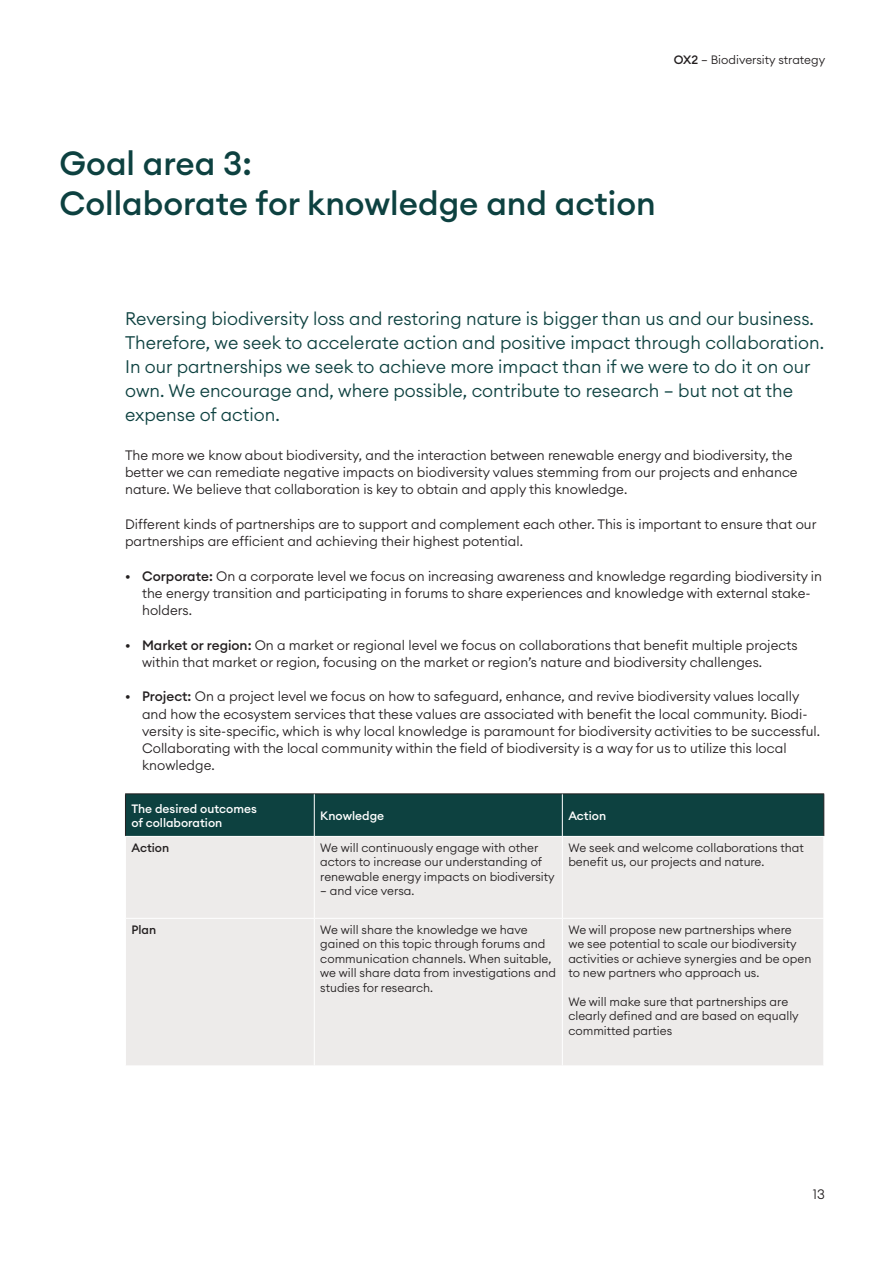
<style>
.page{position:relative;width:893px;height:1263px;background:#fff}
.page>*{position:absolute;margin:0;border:0;box-sizing:border-box;transform-origin:0 0}
.t1{font:500 33px/39.6px "Euclid Circular A";color:#0d4140}
.t2{font:300 18px/24px "Euclid Circular A";color:#0d4140}
.t3{font:300 13.5px/17.2px "Euclid Circular A";color:#231f20}
.t4{font:300 12px/14.4px "Euclid Circular A";color:#231f20}
.t5{font:500 12px/14.4px "Euclid Circular A";color:#fff}
.t6{font:500 12px "Euclid Circular A";color:#231f20}
.s1{font-weight:500}
</style>
<div class="page">
<div style="left:126px;top:794px;width:697px;height:42px;background:#0d4140"></div>
<div style="left:126px;top:837px;width:697px;height:228px;background:#edebea"></div>
<hr style="left:314px;top:837px;width:1px;height:81px;background:#fff">
<hr style="left:562px;top:837px;width:1px;height:81px;background:#fff">
<hr style="left:125px;top:918px;width:189px;height:1px;background:#fff">
<hr style="left:314px;top:918px;width:248px;height:1px;background:#fff">
<hr style="left:314px;top:919px;width:1px;height:146px;background:#fff">
<hr style="left:562px;top:918px;width:262px;height:1px;background:#fff">
<hr style="left:562px;top:919px;width:1px;height:146px;background:#fff">
<hr style="left:125px;top:793px;width:189px;height:1px;background:#231f20">
<hr style="left:125px;top:794px;width:1px;height:42px;background:#231f20">
<hr style="left:314px;top:793px;width:248px;height:1px;background:#231f20">
<hr style="left:562px;top:793px;width:262px;height:1px;background:#231f20">
<hr style="left:823px;top:794px;width:1px;height:42px;background:#231f20">
<hr style="left:314px;top:794px;width:1px;height:42px;background:#fff">
<hr style="left:562px;top:794px;width:1px;height:42px;background:#fff">
<p class="t4" style="left:674px;top:52px;width:153px"><span class="s1">OX2</span> – Biodiversity strategy</p>
<h1 class="t1" style="left:60px;top:144px;width:598px">Goal area 3:<br>Collaborate for knowledge and action</h1>
<p class="t2" style="left:125px;top:306px;width:701px">Reversing biodiversity loss and restoring nature is bigger than us and our business.<br>Therefore, we seek to accelerate action and positive impact through collaboration.<br>In our partnerships we seek to achieve more impact than if we were to do it on our own. We encourage and, where possible, contribute to research – but not at the expense of action.</p>
<p class="t3" style="left:125px;top:446px;width:674px">The more we know about biodiversity, and the interaction between renewable energy and biodiversity, the better we can remediate negative impacts on biodiversity values stemming from our projects and enhance nature. We believe that collaboration is key to obtain and apply this knowledge.</p>
<p class="t3" style="left:125px;top:515px;width:693px">Different kinds of partnerships are to support and complement each other. This is important to ensure that our partnerships are efficient and achieving their highest potential.</p>
<p class="t3" style="left:142px;top:567px;width:682px;text-indent:-17px"><span class="s1">• Corporate:</span> On a corporate level we focus on increasing awareness and knowledge regarding biodiversity in the energy transition and participating in forums to share experiences and knowledge with external stake&shy;holders.</p>
<p class="t3" style="left:142px;top:636px;width:657px;text-indent:-17px"><span class="s1">• Market or region:</span> On a market or regional level we focus on collaborations that benefit multiple projects within that market or region, focusing on the market or region’s nature and biodiversity challenges.</p>
<p class="t3" style="left:142px;top:688px;width:679px;text-indent:-17px"><span class="s1">• Project:</span> On a project level we focus on how to safeguard, enhance, and revive biodiversity values locally and how the ecosystem services that these values are associated with benefit the local community. Biodi&shy;versity is site-specific, which is why local knowledge is paramount for biodiversity activities to be successful.<br>Collaborating with the local community within the field of biodiversity is a way for us to utilize this local knowledge.</p>
<p class="t5" style="left:131px;top:801px;width:127px">The desired outcomes of collaboration</p>
<p class="t5" style="left:320px;top:808px;width:65px">Knowledge</p>
<p class="t5" style="left:568px;top:808px;width:39px">Action</p>
<p class="t6" style="left:131px;top:840px;width:39px">Action</p>
<p class="t4" style="left:320px;top:840px;width:236px">We will continuously engage with other actors to increase our understanding of renewable energy impacts on biodiversity</p>
<p class="t4" style="left:320px;top:884px;width:96px">– and vice versa.</p>
<p class="t4" style="left:568px;top:840px;width:237px">We seek and welcome collaborations that benefit us, our projects and nature.</p>
<p class="t6" style="left:131px;top:922px;width:26px">Plan</p>
<p class="t4" style="left:320px;top:922px;width:237px">We will share the knowledge we have gained on this topic through forums and communication channels. When suitable, we will share data from investigations and studies for research.</p>
<p class="t4" style="left:568px;top:922px;width:245px">We will propose new partnerships where<br>we see potential to scale our biodiversity activities or achieve synergies and be open to new partners who approach us.</p>
<p class="t4" style="left:568px;top:994px;width:232px">We will make sure that partnerships are clearly defined and are based on equally committed parties</p>
<p class="t3" style="left:813px;top:1186px;width:14px">13</p>
</div>
